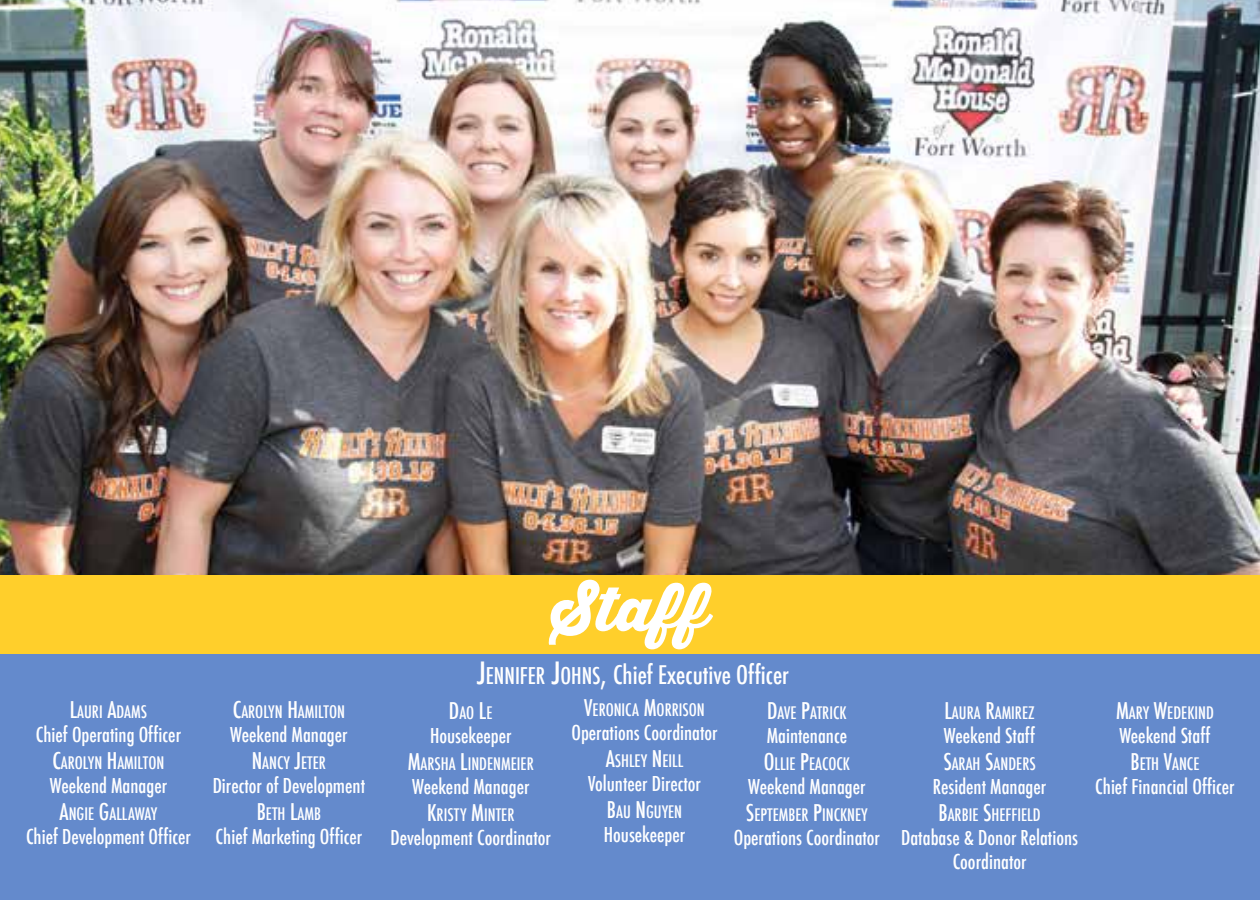
<style>
.page{position:relative;width:1260px;height:900px;background:#fff}
.page>*{position:absolute;margin:0;border:0;box-sizing:border-box;transform-origin:0 0}
.t1{font:900 60px "Thirsty Script";color:#fff}
.t2{font:500 condensed 25px "Futura";color:#fff}
.t3{font:500 condensed 20px/24px "Futura";color:#fff;text-align:center}
.t4{font:500 condensed 17px "Futura";color:#fff}
.s1{font-size:22.5px}
.s2{font-size:30px}
</style>
<div class="page">
<img style="left:0;top:0;width:1260px;height:575px">
<hr style="left:1259px;top:574px;width:1px;height:123px;background:#648acc">
<div style="left:0;top:575px;width:1260px;height:123px;background:#ffcf2b"></div>
<div style="left:0;top:655px;width:1260px;height:245px;background:#648acc"></div>
<p class="t4" style="left:70px;top:701px;width:79px"><span class="s1">L</span>AURI <span class="s1">A</span>DAMS</p>
<p class="t3" style="left:36px;top:723px;width:147px">Chief Operating Officer</p>
<p class="t4" style="left:52px;top:752px;width:114px"><span class="s1">C</span>AROLYN <span class="s1">H</span>AMILTON</p>
<p class="t3" style="left:50px;top:774px;width:119px">Weekend Manager</p>
<p class="t4" style="left:60px;top:803px;width:99px"><span class="s1">A</span>NGIE <span class="s1">G</span>ALLAWAY</p>
<p class="t3" style="left:26px;top:825px;width:166px">Chief Development Officer</p>
<p class="t4" style="left:233px;top:701px;width:114px"><span class="s1">C</span>AROLYN <span class="s1">H</span>AMILTON</p>
<p class="t3" style="left:230px;top:723px;width:119px">Weekend Manager</p>
<p class="t4" style="left:252px;top:752px;width:76px"><span class="s1">N</span>ANCY <span class="s1">J</span>ETER</p>
<p class="t3" style="left:213px;top:774px;width:154px">Director of Development</p>
<p class="t4" style="left:257px;top:803px;width:64px"><span class="s1">B</span>ETH <span class="s1">L</span>AMB</p>
<p class="t3" style="left:216px;top:825px;width:148px">Chief Marketing Officer</p>
<h1 class="t1" style="left:552px;top:563px;width:158px">Staff</h1>
<p class="t2" style="left:477px;top:659px;width:313px"><span class="s2">J</span><span class="s1">ENNIFER</span> <span class="s2">J</span><span class="s1">OHNS</span><span class="s2">,</span> Chief Executive Officer</p>
<p class="t4" style="left:449px;top:702px;width:45px"><span class="s1">D</span>AO <span class="s1">L</span>E</p>
<p class="t3" style="left:430px;top:723px;width:83px">Housekeeper</p>
<p class="t4" style="left:408px;top:753px;width:128px"><span class="s1">M</span>ARSHA <span class="s1">L</span>INDENMEIER</p>
<p class="t3" style="left:412px;top:774px;width:119px">Weekend Manager</p>
<p class="t4" style="left:427px;top:804px;width:89px"><span class="s1">K</span>RISTY <span class="s1">M</span>INTER</p>
<p class="t3" style="left:391px;top:825px;width:162px">Development Coordinator</p>
<p class="t4" style="left:584px;top:699px;width:122px"><span class="s1">V</span>ERONICA <span class="s1">M</span>ORRISON</p>
<p class="t3" style="left:571px;top:721px;width:148px">Operations Coordinator</p>
<p class="t4" style="left:606px;top:750px;width:73px"><span class="s1">A</span>SHLEY <span class="s1">N</span>EILL</p>
<p class="t3" style="left:588px;top:772px;width:114px">Volunteer Director</p>
<p class="t4" style="left:607px;top:801px;width:77px"><span class="s1">B</span>AU <span class="s1">N</span>GUYEN</p>
<p class="t3" style="left:604px;top:823px;width:83px">Housekeeper</p>
<p class="t4" style="left:767px;top:702px;width:74px"><span class="s1">D</span>AVE <span class="s1">P</span>ATRICK</p>
<p class="t3" style="left:767px;top:723px;width:82px">Maintenance</p>
<p class="t4" style="left:764px;top:753px;width:80px"><span class="s1">O</span>LLIE <span class="s1">P</span>EACOCK</p>
<p class="t3" style="left:748px;top:774px;width:119px">Weekend Manager</p>
<p class="t4" style="left:746px;top:804px;width:123px"><span class="s1">S</span>EPTEMBER <span class="s1">P</span>INCKNEY</p>
<p class="t3" style="left:734px;top:825px;width:148px">Operations Coordinator</p>
<p class="t4" style="left:945px;top:702px;width:92px"><span class="s1">L</span>AURA <span class="s1">R</span>AMIREZ</p>
<p class="t3" style="left:944px;top:723px;width:93px">Weekend Staff</p>
<p class="t4" style="left:943px;top:753px;width:94px"><span class="s1">S</span>ARAH <span class="s1">S</span>ANDERS</p>
<p class="t3" style="left:933px;top:774px;width:115px">Resident Manager</p>
<p class="t4" style="left:939px;top:804px;width:104px"><span class="s1">B</span>ARBIE <span class="s1">S</span>HEFFIELD</p>
<p class="t3" style="left:901px;top:825px;width:178px">Database &amp; Donor Relations<br>Coordinator</p>
<p class="t4" style="left:1116px;top:702px;width:99px"><span class="s1">M</span>ARY <span class="s1">W</span>EDEKIND</p>
<p class="t3" style="left:1119px;top:723px;width:93px">Weekend Staff</p>
<p class="t4" style="left:1130px;top:753px;width:71px"><span class="s1">B</span>ETH <span class="s1">V</span>ANCE</p>
<p class="t3" style="left:1095px;top:774px;width:141px">Chief Financial Officer</p>
</div>
